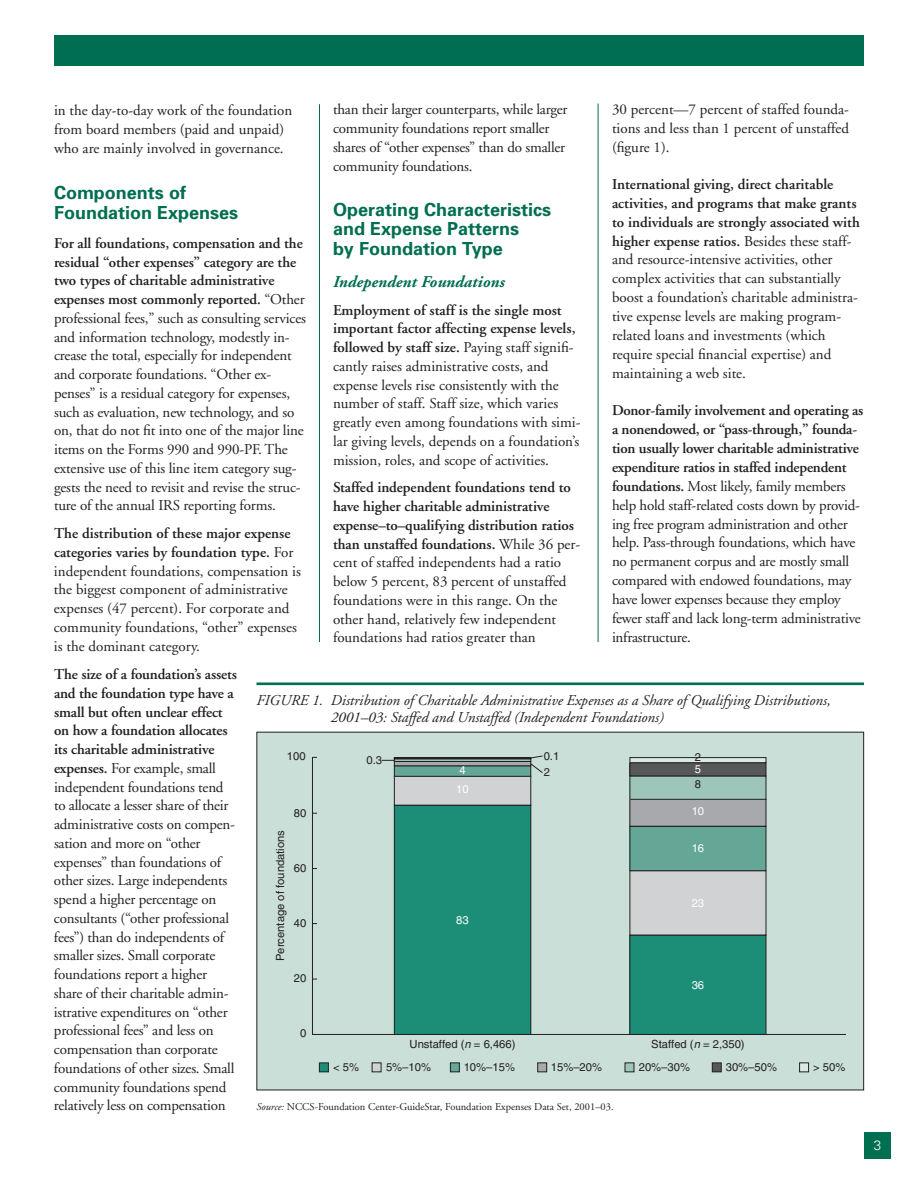
<style>
.page{position:relative;width:918px;height:1188px;background:#fff}
.page>*{position:absolute;margin:0;border:0;box-sizing:border-box;transform-origin:0 0}
.t1{font:700 18px/19.5px "Univers";color:#006e51}
.t2{font:italic 700 16.5px "Adobe Garamond";color:#006e51}
.t3{font:15px/18.8px "Adobe Garamond";letter-spacing:-.01em;color:#231f20}
.t4{font:italic 15px/16.5px "Adobe Garamond";color:#231f20}
.t5{font:300 13.5px "Univers";color:#fff}
.t6{font:11.25px "Helvetica";color:#231f20}
.t7{font:11.25px "Helvetica";color:#fff}
.t8{font:10.5px "Adobe Garamond";color:#231f20}
.s1{font-weight:600}
.s2{font-style:italic}
</style>
<div class="page">
<div style="left:54px;top:35px;width:810px;height:30px;background:#006e51"></div>
<div style="left:864px;top:1132px;width:27px;height:28px;background:#006e51"></div>
<hr style="left:319px;top:104px;width:1px;height:538px;background:#006e51">
<hr style="left:598px;top:104px;width:1px;height:538px;background:#006e51">
<div style="left:257px;top:732px;width:607px;height:358px;background:#cadfd8"></div>
<hr style="left:256px;top:682px;width:608px;height:3px;background:#006e51">
<svg style="left:312px;top:757px;width:5px;height:278px"></svg>
<div style="left:319px;top:1063px;width:9px;height:9px;background:#1c8e77"></div>
<div style="left:319px;top:1062px;width:10px;height:10px;border:1px solid #231f20"></div>
<div style="left:372px;top:1063px;width:9px;height:9px;background:#d1d2d4"></div>
<div style="left:450px;top:1063px;width:9px;height:9px;background:#64a796"></div>
<div style="left:450px;top:1062px;width:10px;height:10px;border:1px solid #231f20"></div>
<div style="left:538px;top:1063px;width:9px;height:9px;background:#a8a9ad"></div>
<div style="left:537px;top:1062px;width:10px;height:10px;border:1px solid #231f20"></div>
<div style="left:625px;top:1063px;width:9px;height:9px;background:#9dc5ba"></div>
<div style="left:625px;top:1062px;width:9px;height:10px;border:1px solid #231f20"></div>
<div style="left:712px;top:1063px;width:9px;height:9px;background:#57585a"></div>
<div style="left:712px;top:1062px;width:10px;height:10px;border:1px solid #231f20"></div>
<div style="left:800px;top:1063px;width:9px;height:9px;background:#d9eae5"></div>
<div style="left:799px;top:1062px;width:10px;height:10px;border:1px solid #231f20"></div>
<div style="left:394px;top:805px;width:137px;height:229px;background:#1c8e77"></div>
<div style="left:394px;top:805px;width:137px;height:230px;border:1px solid #231f20"></div>
<div style="left:630px;top:935px;width:136px;height:99px;background:#1c8e77"></div>
<div style="left:630px;top:935px;width:136px;height:100px;border:1px solid #231f20"></div>
<div style="left:394px;top:776px;width:137px;height:29px;background:#d1d2d4"></div>
<div style="left:394px;top:776px;width:137px;height:30px;border:1px solid #231f20"></div>
<div style="left:630px;top:871px;width:136px;height:64px;background:#d1d2d4"></div>
<div style="left:394px;top:766px;width:137px;height:10px;background:#64a796"></div>
<div style="left:394px;top:765px;width:137px;height:12px;border:1px solid #231f20"></div>
<div style="left:630px;top:826px;width:136px;height:45px;background:#64a796"></div>
<div style="left:630px;top:826px;width:136px;height:45px;border:1px solid #231f20"></div>
<div style="left:394px;top:761px;width:137px;height:5px;background:#a8a9ad"></div>
<div style="left:394px;top:761px;width:137px;height:5px;border:1px solid #231f20"></div>
<div style="left:630px;top:799px;width:136px;height:27px;background:#a8a9ad"></div>
<div style="left:630px;top:799px;width:136px;height:28px;border:1px solid #231f20"></div>
<div style="left:394px;top:758px;width:137px;height:4px;border:1px solid #231f20"></div>
<div style="left:630px;top:776px;width:136px;height:23px;background:#9dc5ba"></div>
<div style="left:630px;top:776px;width:136px;height:24px;border:1px solid #231f20"></div>
<div style="left:630px;top:763px;width:136px;height:13px;background:#57585a"></div>
<div style="left:630px;top:762px;width:136px;height:14px;border:1px solid #231f20"></div>
<hr style="left:394px;top:758px;width:137px;height:1px;background:#d9eae5">
<div style="left:394px;top:757px;width:137px;height:1px;border:1px solid #231f20"></div>
<div style="left:630px;top:758px;width:136px;height:5px;background:#d9eae5"></div>
<div style="left:630px;top:757px;width:136px;height:6px;border:1px solid #231f20"></div>
<hr style="left:315px;top:1034px;width:531px;height:1px;background:#231f20">
<svg style="left:382px;top:760px;width:12px;height:1px"></svg>
<svg style="left:530px;top:756px;width:13px;height:17px"></svg>
<p class="t3" style="left:612px;top:101px;width:239px;text-align:justify">30 percent—7 percent of staffed founda&shy;tions and less than 1 percent of unstaffed (figure 1).</p>
<p class="t3" style="left:612px;top:176px;width:249px"><span class="s1">International giving, direct charitable activities, and programs that make grants to individuals are strongly associated with higher expense ratios.</span> Besides these staff&shy;and resource-intensive activities, other complex activities that can substantially boost a foundation’s charitable administra&shy;tive expense levels are making program&shy;related loans and investments (which require special financial expertise) and maintaining a web site.</p>
<p class="t3" style="left:612px;top:402px;width:253px"><span class="s1">Donor-family involvement and operating as a nonendowed, or “pass-through,” founda&shy;tion usually lower charitable administrative expenditure ratios in staffed independent foundations.</span> Most likely, family members help hold staff-related costs down by provid&shy;ing free program administration and other help. Pass-through foundations, which have no permanent corpus and are mostly small compared with endowed foundations, may have lower expenses because they employ fewer staff and lack long-term administrative infrastructure.</p>
<p class="t3" style="left:333px;top:101px;width:236px">than their larger counterparts, while larger community foundations report smaller shares of “other expenses” than do smaller community foundations.</p>
<p class="t1" style="left:333px;top:201px;width:220px">Operating Characteristics and Expense Patterns<br>by Foundation Type</p>
<p class="t2" style="left:333px;top:275px;width:173px">Independent Foundations</p>
<p class="t3" style="left:333px;top:302px;width:249px"><span class="s1">Employment of staff is the single most important factor affecting expense levels, followed by staff size.</span> Paying staff signifi&shy;cantly raises administrative costs, and expense levels rise consistently with the number of staff. Staff size, which varies greatly even among foundations with simi&shy;lar giving levels, depends on a foundation’s mission, roles, and scope of activities.</p>
<p class="t3" style="left:333px;top:479px;width:249px"><span class="s1">Staffed independent foundations tend to have higher charitable administrative expense–to–qualifying distribution ratios than unstaffed foundations.</span> While 36 per&shy;cent of staffed independents had a ratio below 5 percent, 83 percent of unstaffed foundations were in this range. On the other hand, relatively few independent foundations had ratios greater than</p>
<p class="t3" style="left:54px;top:102px;width:240px">in the day-to-day work of the foundation from board members (paid and unpaid) who are mainly involved in governance.</p>
<p class="t1" style="left:54px;top:185px;width:186px">Components of<br>Foundation Expenses</p>
<p class="t3" style="left:54px;top:235px;width:254px"><span class="s1">For all foundations, compensation and the residual “other expenses” category are the two types of charitable administrative expenses most commonly reported.</span> “Other professional fees,” such as consulting services and information technology, modestly in&shy;crease the total, especially for independent and corporate foundations. “Other ex&shy;penses” is a residual category for expenses, such as evaluation, new technology, and so on, that do not fit into one of the major line items on the Forms 990 and 990-PF. The extensive use of this line item category sug&shy;gests the need to revisit and revise the struc&shy;ture of the annual IRS reporting forms.</p>
<p class="t3" style="left:54px;top:525px;width:248px"><span class="s1">The distribution of these major expense categories varies by foundation type.</span> For independent foundations, compensation is the biggest component of administrative expenses (47 percent). For corporate and community foundations, “other” expenses is the dominant category.</p>
<p class="t3" style="left:54px;top:666px;width:185px"><span class="s1">The size of a foundation’s assets and the foundation type have a small but often unclear effect on how a foundation allocates its charitable administrative expenses.</span> For example, small independent foundations tend to allocate a lesser share of their administrative costs on compen&shy;sation and more on “other expenses” than foundations of other sizes. Large independents spend a higher percentage on consultants (“other professional fees”) than do independents of smaller sizes. Small corporate foundations report a higher share of their charitable admin&shy;istrative expenditures on “other professional fees” and less on compensation than corporate foundations of other sizes. Small community foundations spend relatively less on compensation</p>
<p class="t4" style="left:331px;top:693px;width:502px;text-indent:-74px">FIGURE 1. Distribution of Charitable Administrative Expenses as a Share of Qualifying Distributions,<br>2001–03: Staffed and Unstaffed (Independent Foundations)</p>
<p class="t6" style="left:544px;top:752px;width:17px">0.1</p>
<p class="t6" style="left:695px;top:753px;width:8px">2</p>
<p class="t6" style="left:544px;top:768px;width:8px">2</p>
<p class="t6" style="left:287px;top:752px;width:20px">100</p>
<p class="t6" style="left:366px;top:756px;width:17px">0.3</p>
<p class="t7" style="left:459px;top:766px;width:8px">4</p>
<p class="t7" style="left:695px;top:764px;width:8px">5</p>
<p class="t6" style="left:695px;top:780px;width:8px">8</p>
<p class="t7" style="left:456px;top:785px;width:14px">10</p>
<p class="t7" style="left:692px;top:806px;width:14px">10</p>
<p class="t6" style="left:294px;top:809px;width:14px">80</p>
<p class="t6" style="left:276px;top:961px;width:133px;rotate:-90deg">Percentage of foundations</p>
<p class="t7" style="left:692px;top:844px;width:14px">16</p>
<p class="t6" style="left:294px;top:864px;width:14px">60</p>
<p class="t7" style="left:692px;top:899px;width:14px">23</p>
<p class="t7" style="left:456px;top:916px;width:14px">83</p>
<p class="t6" style="left:294px;top:919px;width:14px">40</p>
<p class="t6" style="left:294px;top:974px;width:14px">20</p>
<p class="t7" style="left:692px;top:981px;width:14px">36</p>
<p class="t6" style="left:300px;top:1029px;width:8px">0</p>
<p class="t6" style="left:410px;top:1040px;width:107px">Unstaffed (<span class="s2">n</span> = 6,466)</p>
<p class="t6" style="left:651px;top:1040px;width:95px">Staffed (<span class="s2">n</span> = 2,350)</p>
<p class="t6" style="left:333px;top:1063px;width:27px">&lt; 5%</p>
<p class="t6" style="left:386px;top:1063px;width:47px">5%–10%</p>
<p class="t6" style="left:464px;top:1063px;width:53px">10%–15%</p>
<p class="t6" style="left:551px;top:1063px;width:53px">15%–20%</p>
<p class="t6" style="left:639px;top:1063px;width:53px">20%–30%</p>
<p class="t6" style="left:726px;top:1063px;width:53px">30%–50%</p>
<p class="t6" style="left:813px;top:1063px;width:34px">&gt; 50%</p>
<p class="t8" style="left:256px;top:1103px;width:359px"><span class="s2">Source:</span> NCCS-Foundation Center-GuideStar, Foundation Expenses Data Set, 2001–03.</p>
<p class="t5" style="left:874px;top:1140px;width:9px">3</p>
</div>
